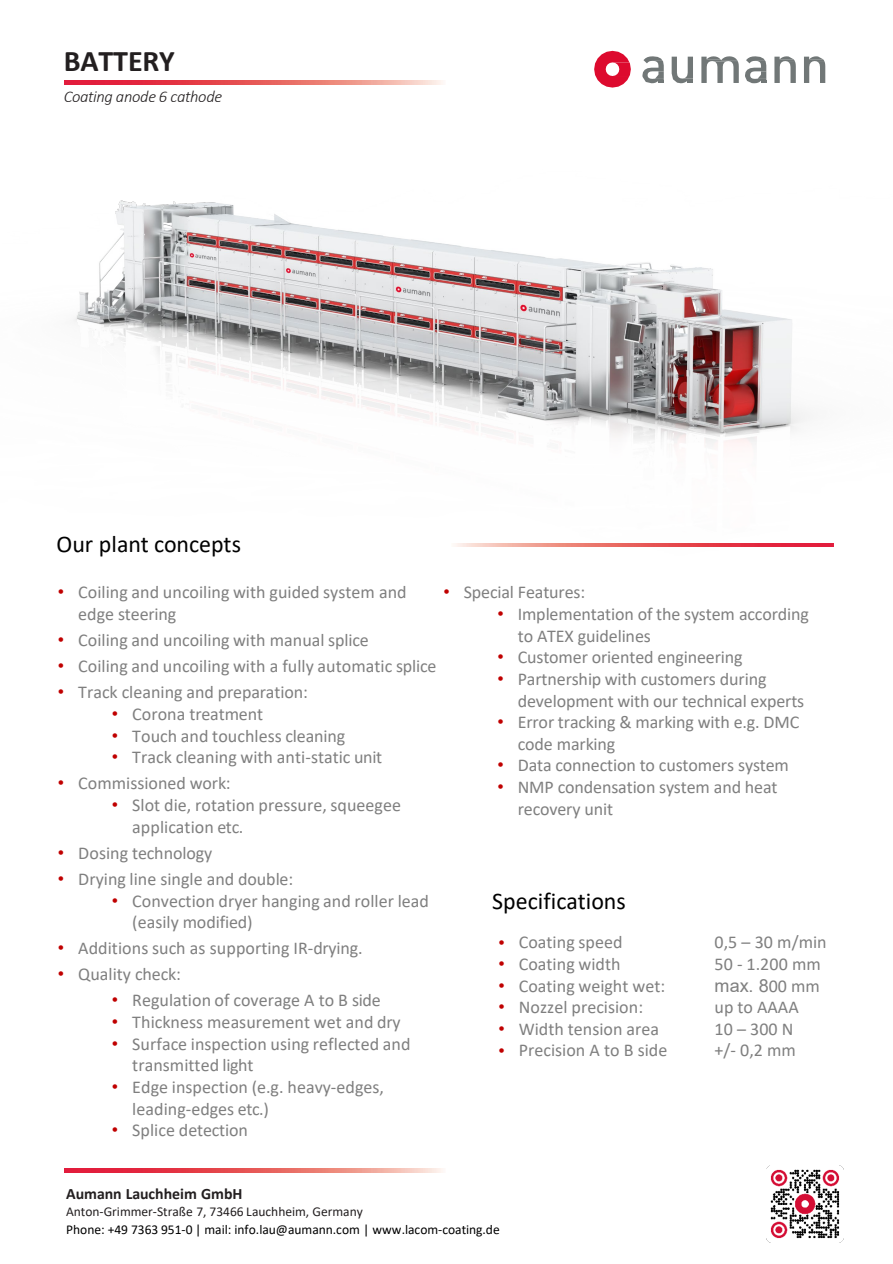
<style>
.page{position:relative;width:893px;height:1264px;background:#fff}
.page>*{position:absolute;margin:0;border:0;box-sizing:border-box;transform-origin:0 0}
.t1{font:700 30px "Calibri";letter-spacing:-.005em;color:#231f20}
.t2{font:24px "Calibri";color:#000}
.t3{font:18px/21.6px "Calibri";color:#7f7f7f}
.t4{font:18px "Arial";color:#7f7f7f}
.t5{font:italic 300 16.5px "Calibri";letter-spacing:-.02em;color:#231f20}
.t6{font:700 15.9px "Calibri";letter-spacing:-.005em;color:#231f20}
.t7{font:13.5px "Calibri";color:#000}
.t8{font:13.5px "Calibri";color:#231f20}
.s1{font-family:"Arial";color:#c00000}
.s2{font-family:"Calibri"}
</style>
<div class="page">
<img style="left:73px;top:200px;width:761px;height:347px">
<img style="left:452px;top:543px;width:380px;height:3px">
<img style="left:64px;top:81px;width:379px;height:3px">
<img style="left:766px;top:1165px;width:77px;height:77px">
<svg style="left:642px;top:56px;width:21px;height:27px"></svg>
<svg style="left:671px;top:57px;width:22px;height:26px"></svg>
<svg style="left:701px;top:56px;width:37px;height:27px"></svg>
<svg style="left:745px;top:56px;width:21px;height:27px"></svg>
<svg style="left:774px;top:56px;width:21px;height:27px"></svg>
<svg style="left:804px;top:56px;width:21px;height:27px"></svg>
<svg style="left:594px;top:51px;width:36px;height:37px"></svg>
<img style="left:64px;top:1168px;width:379px;height:3px">
<p class="t1" style="left:64px;top:40px;width:113px">BATTERY</p>
<p class="t5" style="left:64px;top:86px;width:160px">Coating anode 6 cathode</p>
<p class="t2" style="left:56px;top:527px;width:186px">Our plant concepts</p>
<p class="t3" style="left:78px;top:581px;width:330px;text-indent:-20px"><span class="s1">•</span> Coiling and uncoiling with guided system and edge steering</p>
<p class="t3" style="left:58px;top:629px;width:312px"><span class="s1">•</span> Coiling and uncoiling with manual splice</p>
<p class="t3" style="left:58px;top:655px;width:380px"><span class="s1">•</span> Coiling and uncoiling with a fully automatic splice</p>
<p class="t3" style="left:58px;top:681px;width:251px"><span class="s1">•</span> Track cleaning and preparation:</p>
<p class="t3" style="left:112px;top:702px;width:153px"><span class="s1">•</span> Corona treatment</p>
<p class="t3" style="left:112px;top:724px;width:235px"><span class="s1">•</span> Touch and touchless cleaning</p>
<p class="t3" style="left:112px;top:746px;width:272px"><span class="s1">•</span> Track cleaning with anti-static unit</p>
<p class="t3" style="left:58px;top:772px;width:174px"><span class="s1">•</span> Commissioned work:</p>
<p class="t3" style="left:132px;top:793px;width:270px;text-indent:-20px"><span class="s1">•</span> Slot die, rotation pressure, squeegee application etc.</p>
<p class="t3" style="left:58px;top:841px;width:156px"><span class="s1">•</span> Dosing technology</p>
<p class="t3" style="left:58px;top:867px;width:237px"><span class="s1">•</span> Drying line single and double:</p>
<p class="t3" style="left:132px;top:889px;width:298px;text-indent:-20px"><span class="s1">•</span> Convection dryer hanging and roller lead (easily modified)</p>
<p class="t3" style="left:58px;top:936px;width:306px"><span class="s1">•</span> Additions such as supporting IR-drying.</p>
<p class="t3" style="left:58px;top:962px;width:124px"><span class="s1">•</span> Quality check:</p>
<p class="t3" style="left:112px;top:989px;width:270px"><span class="s1">•</span> Regulation of coverage A to B side</p>
<p class="t3" style="left:112px;top:1010px;width:290px"><span class="s1">•</span> Thickness measurement wet and dry</p>
<p class="t3" style="left:132px;top:1032px;width:280px;text-indent:-20px"><span class="s1">•</span> Surface inspection using reflected and transmitted light</p>
<p class="t3" style="left:132px;top:1075px;width:253px;text-indent:-20px"><span class="s1">•</span> Edge inspection (e.g. heavy-edges, leading-edges etc.)</p>
<p class="t3" style="left:112px;top:1118px;width:137px"><span class="s1">•</span> Splice detection</p>
<p class="t3" style="left:443px;top:581px;width:143px"><span class="s1">•</span> Special Features:</p>
<p class="t3" style="left:517px;top:602px;width:293px;text-indent:-20px"><span class="s1">•</span> Implementation of the system according to ATEX guidelines</p>
<p class="t3" style="left:497px;top:646px;width:247px"><span class="s1">•</span> Customer oriented engineering</p>
<p class="t3" style="left:517px;top:667px;width:288px;text-indent:-20px"><span class="s1">•</span> Partnership with customers during development with our technical experts</p>
<p class="t3" style="left:517px;top:710px;width:283px;text-indent:-20px"><span class="s1">•</span> Error tracking &amp; marking with e.g. DMC code marking</p>
<p class="t3" style="left:497px;top:754px;width:293px"><span class="s1">•</span> Data connection to customers system</p>
<p class="t3" style="left:517px;top:775px;width:261px;text-indent:-20px"><span class="s1">•</span> NMP condensation system and heat recovery unit</p>
<p class="t2" style="left:492px;top:883px;width:135px">Specifications</p>
<p class="t3" style="left:498px;top:930px;width:126px"><span class="s1">•</span> Coating speed</p>
<p class="t3" style="left:714px;top:930px;width:114px">0,5 – 30 m/min</p>
<p class="t3" style="left:498px;top:952px;width:124px"><span class="s1">•</span> Coating width</p>
<p class="t3" style="left:714px;top:952px;width:108px">50 - 1.200 mm</p>
<p class="t3" style="left:498px;top:974px;width:168px"><span class="s1">•</span> Coating weight wet:</p>
<p class="t4" style="left:714px;top:972px;width:107px">max. 8<span class="s2">00 mm</span></p>
<p class="t3" style="left:498px;top:995px;width:146px"><span class="s1">•</span> Nozzel precision:</p>
<p class="t3" style="left:714px;top:995px;width:86px">up to AAAA</p>
<p class="t3" style="left:498px;top:1017px;width:162px"><span class="s1">•</span> Width tension area</p>
<p class="t3" style="left:714px;top:1017px;width:80px">10 – 300 N</p>
<p class="t3" style="left:498px;top:1038px;width:170px"><span class="s1">•</span> Precision A to B side</p>
<p class="t3" style="left:714px;top:1038px;width:83px">+/- 0,2 mm</p>
<p class="t6" style="left:66px;top:1182px;width:178px">Aumann Lauchheim GmbH</p>
<p class="t8" style="left:66px;top:1201px;width:298px">Anton-Grimmer-Straße 7, 73466 Lauchheim, Germany</p>
<p class="t7" style="left:66px;top:1219px;width:435px">Phone: +49 7363 951-0 | mail: info.lau@aumann.com | www.lacom-coating.de</p>
</div>
